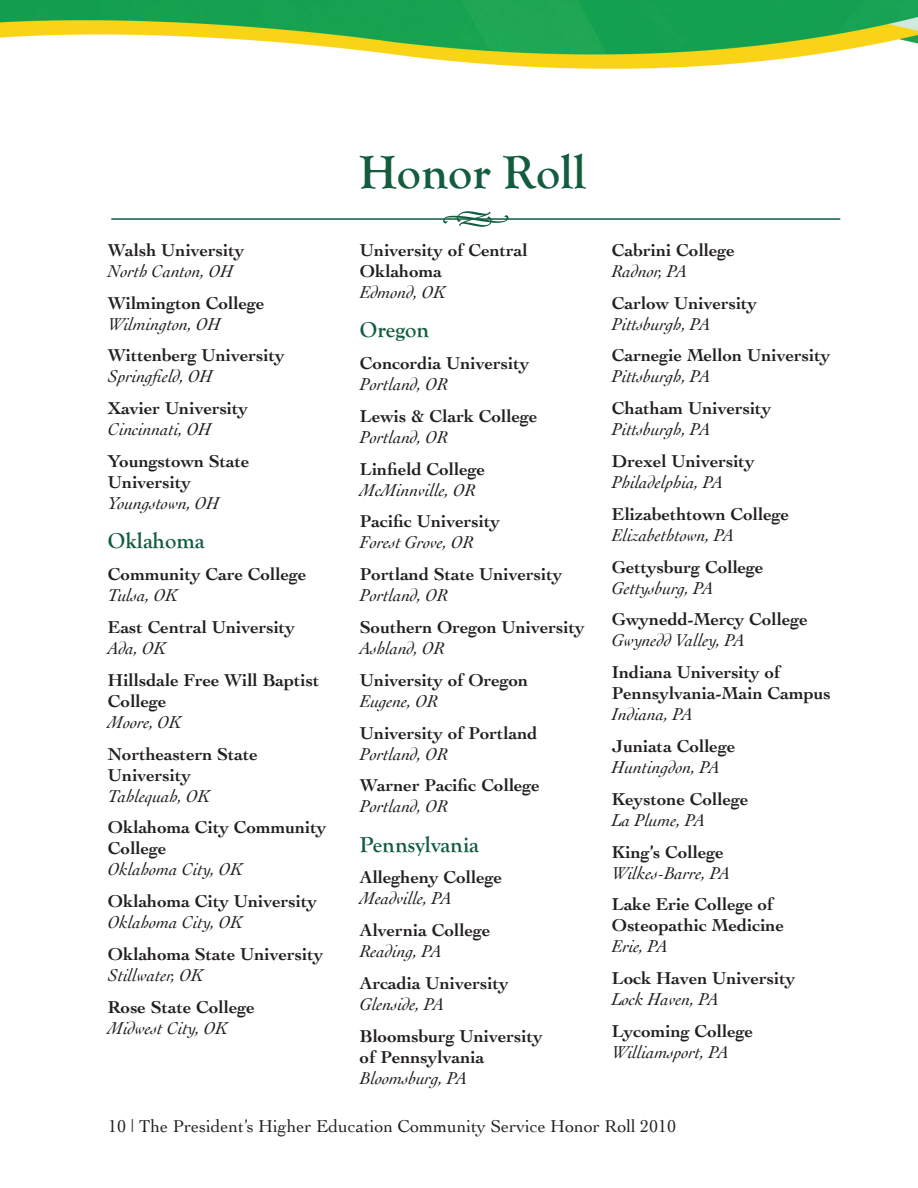
<style>
.page{position:relative;width:918px;height:1188px;background:#fff}
.page>*{position:absolute;margin:0;border:0;box-sizing:border-box;transform-origin:0 0}
.t1{font:700 48px "Goudy Old Style T";color:#135d3f}
.t2{font:700 22.5px "Goudy Old Style T";color:#135d3f}
.t3{font:700 18px/21px "Cochin";color:#231f20}
.t4{font:18px "Cochin";color:#231f20}
.t5{font:italic 18px/21px "Cochin";color:#231f20}
.s1{font-weight:400;font-style:italic}
.s2{font-weight:700;font-style:normal}
</style>
<div class="page">
<img style="left:0;top:0;width:918px;height:69px">
<hr style="left:111px;top:218px;width:729px;height:2px;background:#135d3f">
<svg style="left:443px;top:211px;width:65px;height:16px"></svg>
<p class="t3" style="left:108px;top:239px;width:138px">Walsh University<br><span class="s1">North Canton, OH</span></p>
<p class="t3" style="left:108px;top:292px;width:158px">Wilmington College<br><span class="s1">Wilmington, OH</span></p>
<p class="t3" style="left:108px;top:345px;width:178px">Wittenberg University<br><span class="s1">Springfield, OH</span></p>
<p class="t3" style="left:108px;top:398px;width:142px">Xavier University<br><span class="s1">Cincinnati, OH</span></p>
<p class="t3" style="left:108px;top:451px;width:143px">Youngstown State<br>University<br><span class="s1">Youngstown, OH</span></p>
<p class="t2" style="left:108px;top:528px;width:98px">Oklahoma</p>
<p class="t3" style="left:108px;top:564px;width:200px">Community Care College<br><span class="s1">Tulsa, OK</span></p>
<p class="t3" style="left:108px;top:616px;width:189px">East Central University<br><span class="s1">Ada, OK</span></p>
<p class="t3" style="left:108px;top:669px;width:213px">Hillsdale Free Will Baptist<br>College<br><span class="s1">Moore, OK</span></p>
<p class="t3" style="left:108px;top:743px;width:151px">Northeastern State<br>University<br><span class="s1">Tahlequah, OK</span></p>
<p class="t3" style="left:108px;top:817px;width:220px">Oklahoma City Community<br>College<br><span class="s1">Oklahoma City, OK</span></p>
<p class="t3" style="left:108px;top:891px;width:211px">Oklahoma City University<br><span class="s1">Oklahoma City, OK</span></p>
<p class="t3" style="left:108px;top:943px;width:217px">Oklahoma State University<br><span class="s1">Stillwater, OK</span></p>
<p class="t3" style="left:108px;top:996px;width:148px">Rose State College<br><span class="s1">Midwest City, OK</span></p>
<h1 class="t1" style="left:359px;top:146px;width:228px">Honor Roll</h1>
<p class="t3" style="left:360px;top:239px;width:169px">University of Central<br>Oklahoma<br><span class="s1">Edmond, OK</span></p>
<p class="t2" style="left:360px;top:317px;width:71px">Oregon</p>
<p class="t3" style="left:360px;top:352px;width:171px">Concordia University<br><span class="s1">Portland, OR</span></p>
<p class="t3" style="left:360px;top:405px;width:179px">Lewis &amp; Clark College<br><span class="s1">Portland, OR</span></p>
<p class="t3" style="left:360px;top:458px;width:127px">Linfield College<br><span class="s1">McMinnville, OR</span></p>
<p class="t3" style="left:360px;top:511px;width:142px">Pacific University<br><span class="s1">Forest Grove, OR</span></p>
<p class="t3" style="left:360px;top:564px;width:204px">Portland State University<br><span class="s1">Portland, OR</span></p>
<p class="t3" style="left:360px;top:616px;width:226px">Southern Oregon University<br><span class="s1">Ashland, OR</span></p>
<p class="t3" style="left:360px;top:669px;width:170px">University of Oregon<br><span class="s1">Eugene, OR</span></p>
<p class="t3" style="left:360px;top:722px;width:179px">University of Portland<br><span class="s1">Portland, OR</span></p>
<p class="t3" style="left:360px;top:775px;width:182px">Warner Pacific College<br><span class="s1">Portland, OR</span></p>
<p class="t2" style="left:360px;top:832px;width:120px">Pennsylvania</p>
<p class="t3" style="left:360px;top:867px;width:144px">Allegheny College<br><span class="s1">Meadville, PA</span></p>
<p class="t3" style="left:360px;top:920px;width:132px">Alvernia College<br><span class="s1">Reading, PA</span></p>
<p class="t3" style="left:360px;top:973px;width:150px">Arcadia University<br><span class="s1">Glenside, PA</span></p>
<p class="t3" style="left:360px;top:1025px;width:184px">Bloomsburg University of Pennsylvania<br><span class="s1">Bloomsburg, PA</span></p>
<p class="t3" style="left:612px;top:239px;width:124px">Cabrini College<br><span class="s1">Radnor, PA</span></p>
<p class="t3" style="left:612px;top:292px;width:147px">Carlow University<br><span class="s1">Pittsburgh, PA</span></p>
<p class="t3" style="left:612px;top:345px;width:220px">Carnegie Mellon University<br><span class="s1">Pittsburgh, PA</span></p>
<p class="t3" style="left:612px;top:398px;width:161px">Chatham University<br><span class="s1">Pittsburgh, PA</span></p>
<p class="t3" style="left:612px;top:451px;width:144px">Drexel University<br><span class="s1">Philadelphia, PA</span></p>
<p class="t3" style="left:612px;top:503px;width:179px">Elizabethtown College<br><span class="s1">Elizabethtown, PA</span></p>
<p class="t3" style="left:612px;top:556px;width:153px">Gettysburg College<br><span class="s1">Gettysburg, PA</span></p>
<p class="t3" style="left:612px;top:609px;width:197px">Gwynedd-Mercy College<br><span class="s1">Gwynedd Valley, PA</span></p>
<p class="t3" style="left:612px;top:662px;width:220px">Indiana University of<br>Pennsylvania-Main Campus<br><span class="s1">Indiana, PA</span></p>
<p class="t3" style="left:612px;top:736px;width:125px">Juniata College<br><span class="s1">Huntingdon, PA</span></p>
<p class="t3" style="left:612px;top:788px;width:138px">Keystone College<br><span class="s1">La Plume, PA</span></p>
<p class="t5" style="left:612px;top:841px;width:119px"><span class="s2">King’s College<br></span>Wilkes-Barre, PA</p>
<p class="t3" style="left:612px;top:894px;width:174px">Lake Erie College of<br>Osteopathic Medicine<br><span class="s1">Erie, PA</span></p>
<p class="t3" style="left:612px;top:968px;width:185px">Lock Haven University<br><span class="s1">Lock Haven, PA</span></p>
<p class="t3" style="left:612px;top:1021px;width:143px">Lycoming College<br><span class="s1">Williamsport, PA</span></p>
<p class="t4" style="left:108px;top:1116px;width:570px">10 | The President’s Higher Education Community Service Honor Roll 2010</p>
</div>
